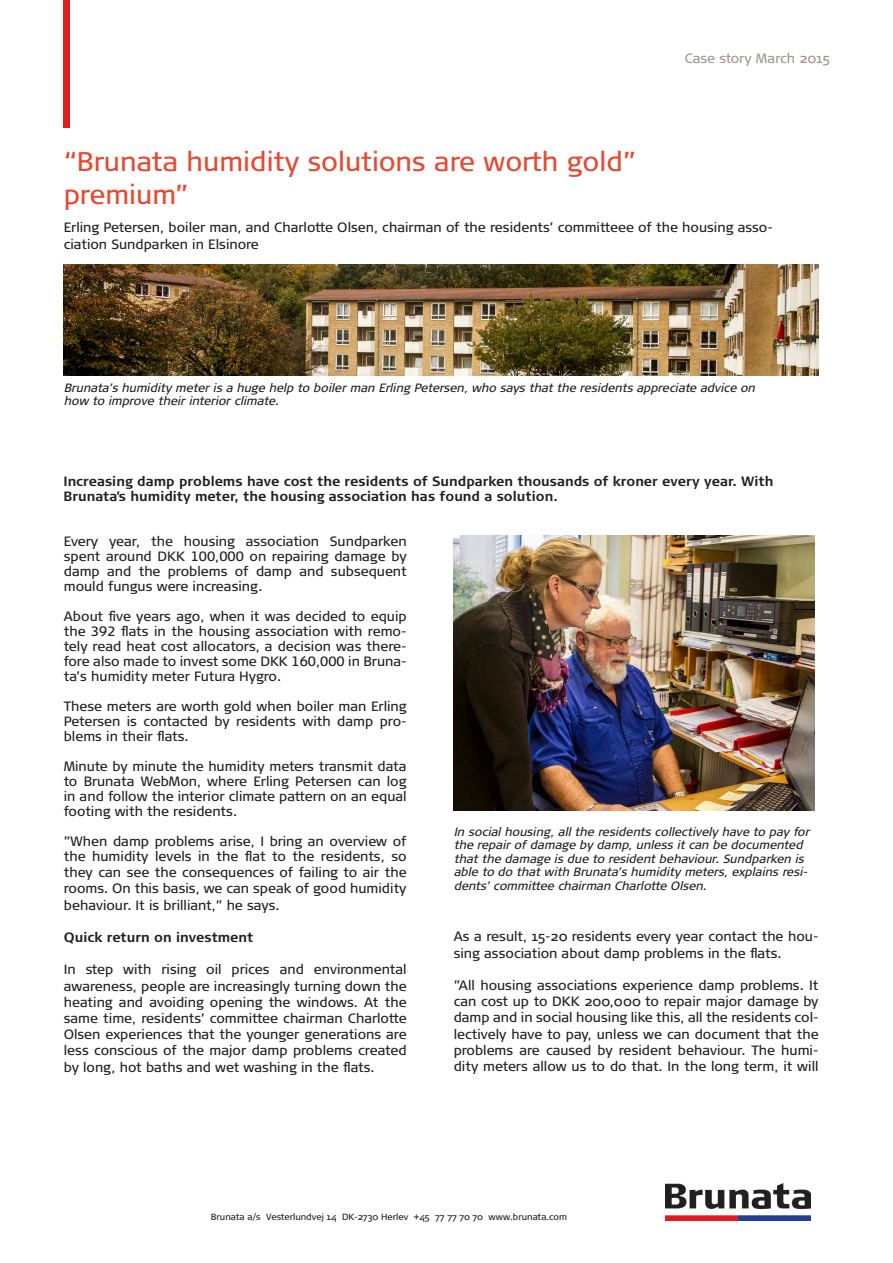
<style>
.page{position:relative;width:893px;height:1263px;background:#fff}
.page>*{position:absolute;margin:0;border:0;box-sizing:border-box;transform-origin:0 0}
.Casestory_rød_oversk{font:27px/33px "Signa Normal";color:#e64a33}
.Casestory__brødtekst{font:13.5px/16.2px "Signa Normal";color:#231f20;text-align:justify}
.Casestory__brødtekst-2{font:13.5px/15px "Signa Column";color:#231f20;text-align:justify}
.Casstory__underrubri{font:700 13.5px/15px "Signa Normal";color:#231f20}
.Casestory__brødtekst-3{font:700 13.5px "Signa Normal";color:#231f20}
.t1{font:13.5px "Signa Normal";color:#a19689}
.Casestory__billedtek{font:italic 12px/13.5px "Signa Normal";color:#231f20}
.Casestory__adresseli{font:9px "Signa Normal";color:#231f20}
.s1{font-family:"Signa Column"}
</style>
<div class="page">
<img style="left:665px;top:1183px;width:145px;height:38px">
<div style="left:64px;top:0;width:6px;height:128px;background:#e21a21"></div>
<img style="left:63px;top:264px;width:756px;height:111px">
<img style="left:454px;top:536px;width:361px;height:274px">
<p class="Casestory_rød_oversk" style="left:64px;top:146px;width:574px">“Brunata humidity solutions are worth gold” premium”</p>
<p class="t1" style="left:685px;top:50px;width:147px">Case story March 2015</p>
<p class="Casestory__brødtekst" style="left:64px;top:220px;width:711px">Erling Petersen, boiler man, and Charlotte Olsen, chairman of the residents’ committeee of the housing asso&shy;ciation Sundparken in Elsinore</p>
<p class="Casestory__billedtek" style="left:64px;top:381px;width:696px">Brunata’shumidity meterisa huge help to boilerman Erling Petersen,who saysthatthe residentsappreciate advice on how to improve theirinteriorclimate.</p>
<p class="Casstory__underrubri" style="left:63px;top:474px;width:712px">Increasing damp problems have cost the residents of Sundparken thousands of kroner every year. With<br>Brunata’s humidity meter, the housing association has found a solution.</p>
<p class="Casestory__brødtekst-2" style="left:64px;top:534px;width:344px">Every year, the housing association Sundparken spent around DKK 100,000 on repairing damage by damp and the problems of damp and subsequent mould fungus were increasing.</p>
<p class="Casestory__brødtekst-2" style="left:64px;top:609px;width:344px">About five years ago, when it was decided to equip the 392 flats in the housing association with remo&shy;tely read heat cost allocators, a decision was there&shy;fore also made to invest some DKK 160,000 in Bruna&shy;ta’s humidity meter Futura Hygro.</p>
<p class="Casestory__brødtekst-2" style="left:64px;top:699px;width:344px">These meters are worth gold when boiler man Erling Petersen is contacted by residents with damp pro&shy;blems in their flats.</p>
<p class="Casestory__brødtekst-2" style="left:64px;top:759px;width:344px">Minute by minute the humidity meters transmit data to Brunata WebMon, where Erling Petersen can log in and follow the interior climate pattern on an equal footing with the residents.</p>
<p class="Casestory__brødtekst" style="left:64px;top:833px;width:344px"><span class="s1">”When damp problems arise, I bring an overview of the humidity levels in the flat to the residents, so </span>they can see the consequences of failing to air the rooms. On this basis, we can speak of good humidity behaviour. It is brilliant,” he says.</p>
<p class="Casestory__brødtekst-3" style="left:64px;top:929px;width:191px">Quick return on investment</p>
<p class="Casestory__brødtekst" style="left:64px;top:962px;width:344px">In step with rising oil prices and environmental awareness, people are increasingly turning down the heating and avoiding opening the windows. At the same time, residents’ committee chairman Charlotte Olsen experiences that the younger generations are less conscious of the major damp problems created by long, hot baths and wet washing in the flats.</p>
<p class="Casestory__billedtek" style="left:454px;top:825px;width:361px">In socialhousing,allthe residentscollectively have to pay for the repairofdamage by damp,unlessitcan be documented thatthe damage isdue to residentbehaviour.Sundparken is able to do thatwith Brunata’shumidity meters,explainsresi&shy;dents’committee chairman Charlotte Olsen.</p>
<p class="Casestory__brødtekst" style="left:454px;top:929px;width:366px">As a result, 15-20 residents every year contact the hou&shy;sing association about damp problems in the flats.</p>
<p class="Casestory__brødtekst" style="left:454px;top:977px;width:366px">”All housing associations experience damp problems. It can cost up to DKK 200,000 to repair major damage by damp and in social housing like this, all the residents col&shy;lectively have to pay, unless we can document that the problems are caused by resident behaviour. The humi&shy;dity meters allow us to do that. In the long term, it will</p>
<p class="Casestory__adresseli" style="left:211px;top:1211px;width:358px">Brunata a/s Vesterlundvej 14 DK-2730 Herlev +45 77 77 70 70 www.brunata.com</p>
</div>
